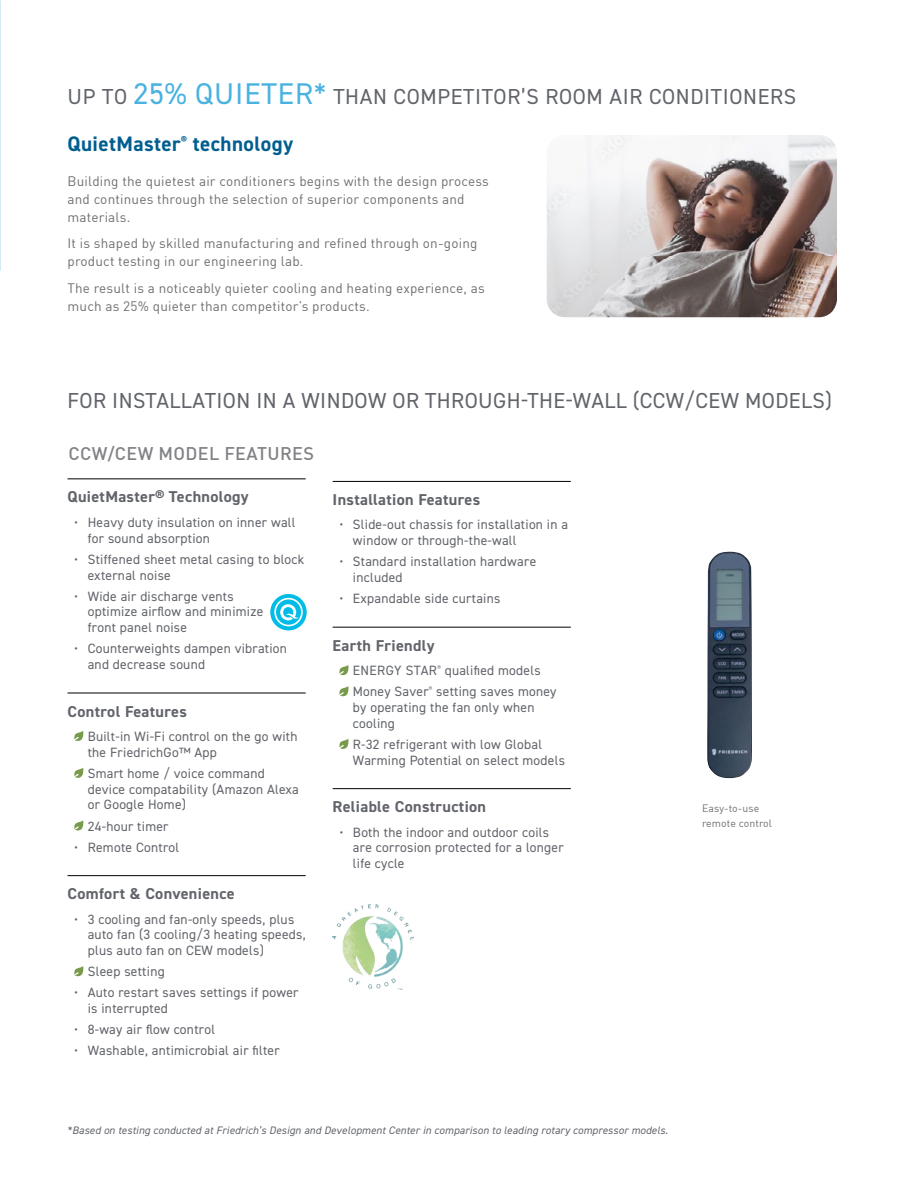
<style>
.page{position:relative;width:918px;height:1188px;background:#fff}
.page>*{position:absolute;margin:0;border:0;box-sizing:border-box;transform-origin:0 0}
.t1{font:21.75px "DIN2014";letter-spacing:.02em;color:#61646a}
.t2{font:700 21px "DIN2014";letter-spacing:.02em;color:#005e90}
.t3{font:500 18px "DIN";letter-spacing:.02em;color:#808285}
.t4{font:700 15.75px "DIN2014";letter-spacing:.02em;color:#61646a}
.t5{font:13.5px/15.8px "DIN2014";letter-spacing:.02em;color:#61646a}
.t6{font:13.5px/18px "DIN";letter-spacing:.015em;color:#6d6e71}
.t7{font:italic 10.8px "DIN2014";letter-spacing:.015em;color:#61646a}
.t8{font:10.5px/15px "DIN";letter-spacing:.01em;color:#6d6e71}
.t9{font:700 8.55px "DIN";letter-spacing:-.005em;color:#000}
.s1{font-size:30px;color:#49b2e0}
</style>
<div class="page">
<hr style="left:68px;top:478px;width:238px;height:1px;background:#000">
<hr style="left:68px;top:693px;width:238px;height:1px;background:#000">
<hr style="left:68px;top:875px;width:238px;height:1px;background:#000">
<svg style="left:74px;top:731px;width:10px;height:10px"></svg>
<svg style="left:74px;top:768px;width:10px;height:10px"></svg>
<svg style="left:74px;top:820px;width:10px;height:11px"></svg>
<svg style="left:74px;top:966px;width:10px;height:11px"></svg>
<svg style="left:270px;top:594px;width:37px;height:36px"></svg>
<div style="left:274px;top:598px;width:29px;height:28px;border:2px solid #fff;border-radius:50%"></div>
<svg style="left:280px;top:604px;width:19px;height:16px"></svg>
<img style="left:707px;top:552px;width:45px;height:226px">
<hr style="left:333px;top:481px;width:238px;height:1px;background:#000">
<hr style="left:333px;top:627px;width:238px;height:1px;background:#000">
<hr style="left:333px;top:788px;width:238px;height:1px;background:#000">
<svg style="left:339px;top:665px;width:10px;height:11px"></svg>
<svg style="left:339px;top:686px;width:10px;height:11px"></svg>
<svg style="left:339px;top:739px;width:10px;height:10px"></svg>
<img style="left:333px;top:904px;width:81px;height:85px">
<img style="left:547px;top:135px;width:290px;height:182px">
<h1 class="t1" style="left:68px;top:83px;width:730px">UP TO <span class="s1">25% QUIETER*</span> THAN COMPETITOR’S ROOM AIR CONDITIONERS</h1>
<h2 class="t2" style="left:68px;top:130px;width:227px">QuietMaster<sup>®</sup> technology</h2>
<p class="t6" style="left:68px;top:171px;width:423px">Building the quietest air conditioners begins with the design process and continues through the selection of superior components and materials.</p>
<p class="t6" style="left:68px;top:234px;width:412px">It is shaped by skilled manufacturing and refined through on-going product testing in our engineering lab.</p>
<p class="t6" style="left:68px;top:279px;width:419px">The result is a noticeably quieter cooling and heating experience, as much as 25% quieter than competitor’s products.</p>
<h1 class="t1" style="left:68px;top:387px;width:766px">FOR INSTALLATION IN A WINDOW OR THROUGH-THE-WALL (CCW/CEW MODELS)</h1>
<h3 class="t3" style="left:69px;top:442px;width:247px">CCW/CEW MODEL FEATURES</h3>
<p class="t4" style="left:68px;top:487px;width:183px">QuietMaster® Technology</p>
<p class="t5" style="left:88px;top:514px;width:209px;text-indent:-14px">• Heavy duty insulation on inner wall for sound absorption</p>
<p class="t5" style="left:88px;top:551px;width:218px;text-indent:-14px">• Stiffened sheet metal casing to block external noise</p>
<p class="t5" style="left:88px;top:588px;width:177px;text-indent:-14px">• Wide air discharge vents optimize airflow and minimize front panel noise</p>
<p class="t5" style="left:88px;top:641px;width:201px;text-indent:-14px">• Counterweights dampen vibration and decrease sound</p>
<p class="t4" style="left:68px;top:701px;width:121px">Control Features</p>
<p class="t5" style="left:88px;top:728px;width:211px">Built-in Wi-Fi control on the go with the FriedrichGo™ App</p>
<p class="t5" style="left:88px;top:765px;width:213px">Smart home / voice command device compatability (Amazon Alexa or Google Home)</p>
<p class="t5" style="left:88px;top:818px;width:82px">24-hour timer</p>
<p class="t5" style="left:74px;top:839px;width:107px">• Remote Control</p>
<p class="t4" style="left:68px;top:883px;width:169px">Comfort &amp; Convenience</p>
<p class="t5" style="left:88px;top:911px;width:219px;text-indent:-14px">• 3 cooling and fan-only speeds, plus auto fan (3 cooling/3 heating speeds, plus auto fan on CEW models)</p>
<p class="t5" style="left:88px;top:963px;width:78px">Sleep setting</p>
<p class="t5" style="left:88px;top:985px;width:212px;text-indent:-14px">• Auto restart saves settings if power is interrupted</p>
<p class="t5" style="left:74px;top:1022px;width:142px">• 8-way air flow control</p>
<p class="t5" style="left:74px;top:1043px;width:207px">• Washable, antimicrobial air filter</p>
<p class="t9" style="left:267px;top:640px;width:44px">technology</p>
<p class="t4" style="left:333px;top:489px;width:149px">Installation Features</p>
<p class="t5" style="left:353px;top:517px;width:217px;text-indent:-14px">• Slide-out chassis for installation in a window or through-the-wall</p>
<p class="t5" style="left:353px;top:554px;width:185px;text-indent:-14px">• Standard installation hardware included</p>
<p class="t5" style="left:339px;top:590px;width:163px">• Expandable side curtains</p>
<p class="t4" style="left:333px;top:635px;width:103px">Earth Friendly</p>
<p class="t5" style="left:353px;top:660px;width:205px;line-height:21.1px">ENERGY STAR<sup>®</sup> qualified models<br>Money Saver<sup>®</sup> setting saves money</p>
<p class="t5" style="left:353px;top:699px;width:183px">by operating the fan only when cooling</p>
<p class="t5" style="left:353px;top:736px;width:214px">R-32 refrigerant with low Global<br>Warming Potential on select models</p>
<p class="t4" style="left:333px;top:796px;width:155px">Reliable Construction</p>
<p class="t5" style="left:353px;top:824px;width:212px;text-indent:-13px">• Both the indoor and outdoor coils are corrosion protected for a longer life cycle</p>
<p class="t7" style="left:68px;top:1124px;width:602px">*Based on testing conducted at Friedrich’s Design and Development Center in comparison to leading rotary compressor models.</p>
<p class="t8" style="left:702px;top:800px;width:72px">Easy-to-use remote control</p>
</div>
